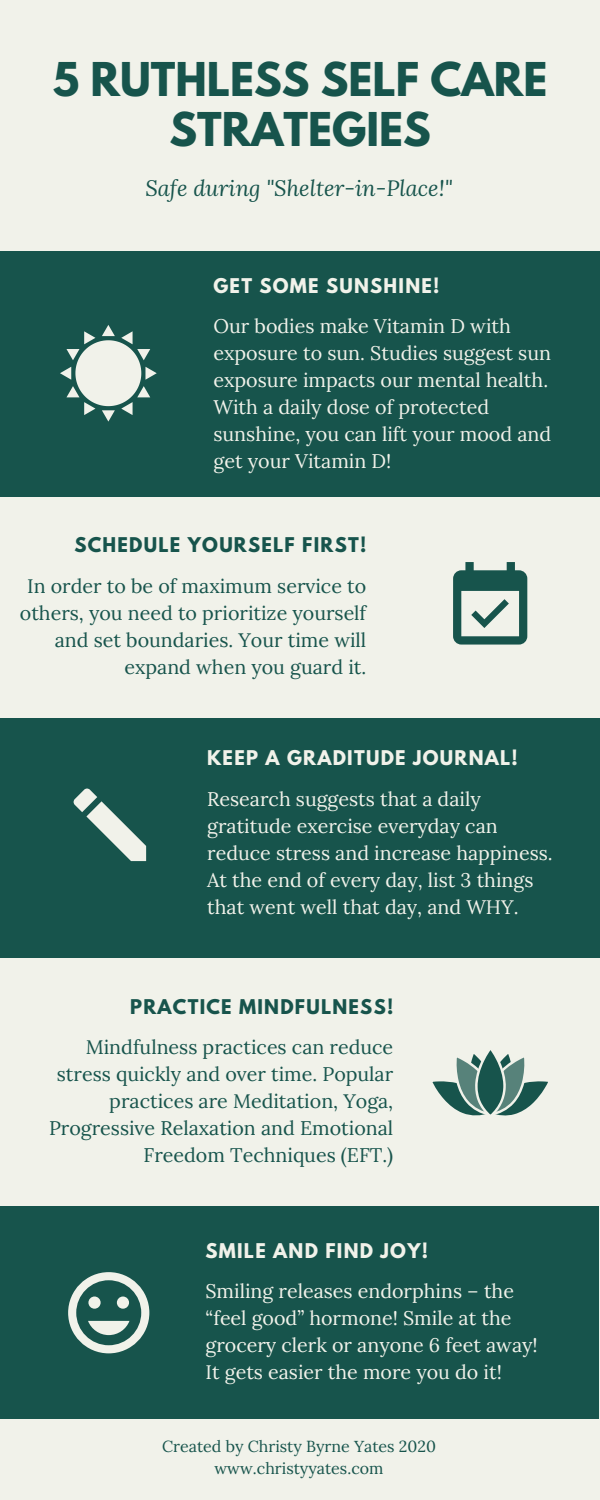
<style>
.page{position:relative;width:600px;height:1500px;background:#f1f2ea}
.page>*{position:absolute;margin:0;border:0;box-sizing:border-box;transform-origin:0 0}
.t1{font:700 41.3px/49.5px "League Spartan";color:#17544c;text-align:center}
.t2{font:italic 22px "Lora";color:#17544c}
.t3{font:19.7px/27px "Lora";color:#f1f2ea}
.t4{font:19.7px/27px "Lora";color:#17544c;text-align:right}
.t5{font:700 18px "League Spartan";letter-spacing:.07em;color:#f1f2ea}
.t6{font:700 18px "League Spartan";letter-spacing:.07em;color:#17544c}
.t7{font:16px/21.8px "Lora";color:#17544c;text-align:center}
</style>
<div class="page">
<div style="left:0;top:251px;width:600px;height:245px;background:#17544c"></div>
<svg style="left:60px;top:325px;width:97px;height:97px"></svg>
<svg style="left:453px;top:562px;width:74px;height:83px"></svg>
<div style="left:0;top:718px;width:600px;height:240px;background:#17544c"></div>
<svg style="left:73px;top:788px;width:73px;height:73px"></svg>
<div style="left:0;top:1207px;width:599px;height:212px;background:#17544c"></div>
<svg style="left:68px;top:1272px;width:81px;height:81px"></svg>
<svg style="left:432px;top:1050px;width:116px;height:66px"></svg>
<h1 class="t1" style="left:53px;top:60px;width:496px">5 RUTHLESS SELF CARE<br>STRATEGIES</h1>
<p class="t2" style="left:145px;top:173px;width:309px">Safe during "Shelter-in-Place!"</p>
<p class="t5" style="left:213px;top:277px;width:227px">GET SOME SUNSHINE!</p>
<p class="t3" style="left:213px;top:312px;width:339px">Our bodies make Vitamin D with exposure to sun. Studies suggest sun exposure impacts our mental health.<br>With a daily dose of protected sunshine, you can lift your mood and get your Vitamin D!</p>
<p class="t6" style="left:74px;top:536px;width:293px">SCHEDULE YOURSELF FIRST!</p>
<p class="t4" style="left:20px;top:572px;width:348px">In order to be of maximum service to others, you need to prioritize yourself and set boundaries. Your time will expand when you guard it.</p>
<p class="t5" style="left:207px;top:749px;width:312px">KEEP A GRADITUDE JOURNAL!</p>
<p class="t3" style="left:207px;top:785px;width:347px">Research suggests that a daily gratitude exercise everyday can reduce stress and increase happiness.<br>At the end of every day, list 3 things that went well that day, and WHY.</p>
<p class="t6" style="left:130px;top:997px;width:265px">PRACTICE MINDFULNESS!</p>
<p class="t4" style="left:49px;top:1033px;width:346px">Mindfulness practices can reduce stress quickly and over time. Popular practices are Meditation, Yoga, Progressive Relaxation and Emotional Freedom Techniques (EFT.)</p>
<p class="t5" style="left:206px;top:1242px;width:224px">SMILE AND FIND JOY!</p>
<p class="t3" style="left:206px;top:1278px;width:334px">Smiling releases endorphins – the “feel good” hormone! Smile at the grocery clerk or anyone 6 feet away!<br>It gets easier the more you do it!</p>
<p class="t7" style="left:162px;top:1435px;width:275px">Created by Christy Byrne Yates 2020 www.christyyates.com</p>
</div>
